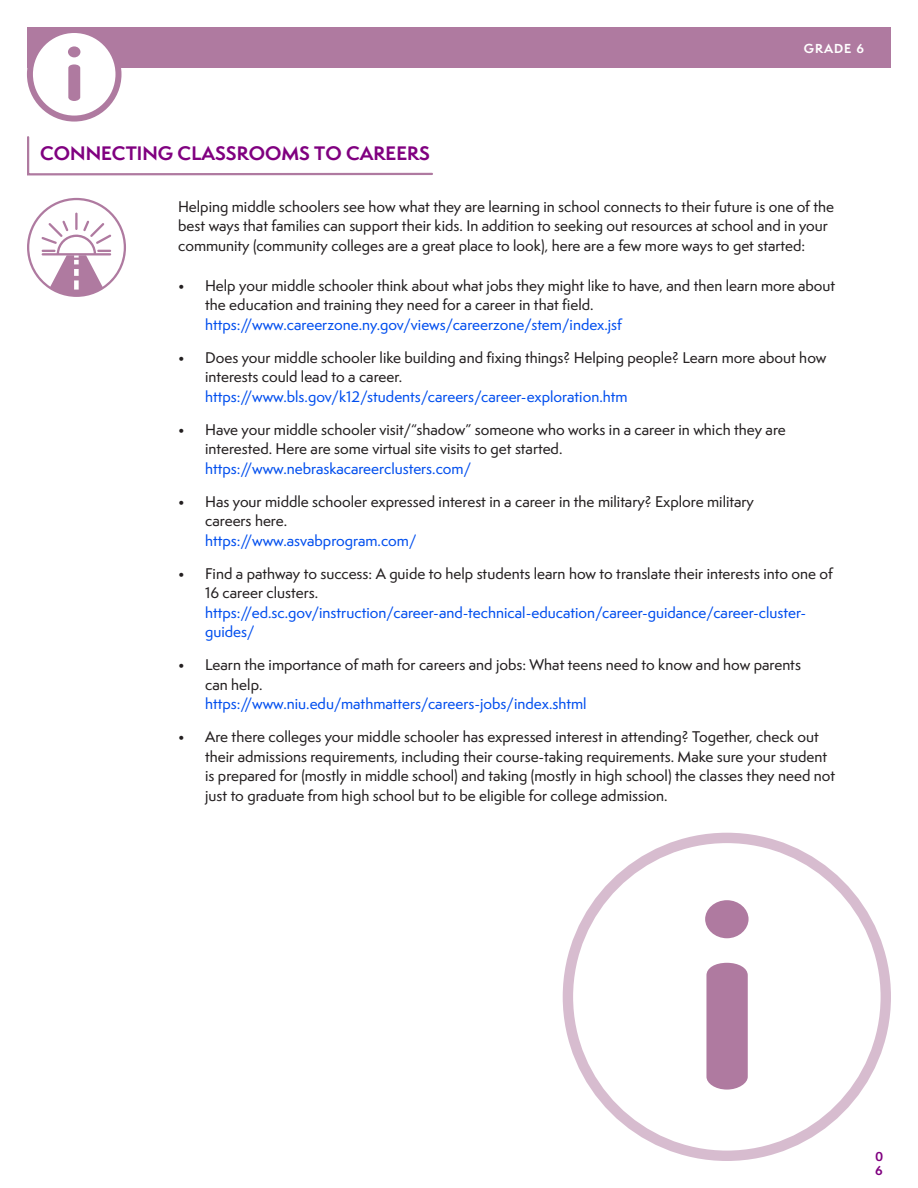
<style>
.page{position:relative;width:918px;height:1188px;background:#fff}
.page>*{position:absolute;margin:0;border:0;box-sizing:border-box;transform-origin:0 0}
.t1{font:700 18px "Semplicita Pro";color:#800080}
.t2{font:500 14.25px/19.5px "Semplicita Pro";color:#231f20}
.t3{font:700 12px "Semplicita Pro";letter-spacing:.08em;color:#fff}
.t4{font:700 12px/14.4px "Semplicita Pro";color:#800080}
.s1{color:#004eee}
</style>
<div class="page">
<div style="left:27px;top:27px;width:864px;height:41px;background:#af7aa0"></div>
<svg style="left:27px;top:136px;width:406px;height:40px"></svg>
<div style="left:30px;top:30px;width:88px;height:89px;background:#fff;border-radius:50%"></div>
<div style="left:27px;top:27px;width:95px;height:95px;border:6px solid #af7aa0;border-radius:50%"></div>
<svg style="left:68px;top:64px;width:12px;height:37px"></svg>
<div style="left:68px;top:46px;width:12px;height:11px;background:#af7aa0;border-radius:50%"></div>
<div style="left:563px;top:833px;width:328px;height:328px;border:21px solid #af7aa0;border-radius:50%"></div>
<svg style="left:27px;top:198px;width:99px;height:99px"></svg>
<div style="left:573px;top:843px;width:308px;height:308px;background:#fff;border-radius:50%"></div>
<svg style="left:706px;top:963px;width:42px;height:127px;background:#b382a5"></svg>
<div style="left:705px;top:900px;width:44px;height:38px;background:#af7aa0;border-radius:50%"></div>
<p class="t3" style="left:804px;top:39px;width:62px">GRADE 6</p>
<p class="t1" style="left:40px;top:140px;width:391px">CONNECTING CLASSROOMS TO CAREERS</p>
<p class="t2" style="left:178px;top:197px;width:658px">Helping middle schoolers see how what they are learning in school connects to their future is one of the best ways that families can support their kids. In addition to seeking out resources at school and in your community (community colleges are a great place to look), here are a few more ways to get started:</p>
<p class="t2" style="left:205px;top:275px;width:632px;text-indent:-27px">• Help your middle schooler think about what jobs they might like to have, and then learn more about the education and training they need for a career in that field. <span class="s1">https://www.careerzone.ny.gov/views/careerzone/stem/index.jsf</span></p>
<p class="t2" style="left:205px;top:347px;width:623px;text-indent:-27px">• Does your middle schooler like building and fixing things? Helping people? Learn more about how interests could lead to a career. <span class="s1">https://www.bls.gov/k12/students/careers/career-exploration.htm</span></p>
<p class="t2" style="left:205px;top:419px;width:582px;text-indent:-27px">• Have your middle schooler visit/“shadow” someone who works in a career in which they are interested. Here are some virtual site visits to get started. <span class="s1">https://www.nebraskacareerclusters.com/</span></p>
<p class="t2" style="left:205px;top:491px;width:550px;text-indent:-27px">• Has your middle schooler expressed interest in a career in the military? Explore military careers here.<br><span class="s1">https://www.asvabprogram.com/</span></p>
<p class="t2" style="left:205px;top:563px;width:629px;text-indent:-27px">• Find a pathway to success: A guide to help students learn how to translate their interests into one of 16 career clusters. <span class="s1">https://ed.sc.gov/instruction/career-and-technical-education/career-guidance/career-cluster&shy;guides/</span></p>
<p class="t2" style="left:205px;top:655px;width:597px;text-indent:-27px">• Learn the importance of math for careers and jobs: What teens need to know and how parents can help.<br><span class="s1">https://www.niu.edu/mathmatters/careers-jobs/index.shtml</span></p>
<p class="t2" style="left:205px;top:727px;width:631px;text-indent:-27px">• Are there colleges your middle schooler has expressed interest in attending? Together, check out their admissions requirements, including their course-taking requirements. Make sure your student is prepared for (mostly in middle school) and taking (mostly in high school) the classes they need not just to graduate from high school but to be eligible for college admission.</p>
<p class="t4" style="left:875px;top:1149px;width:10px">0<br>6</p>
</div>
